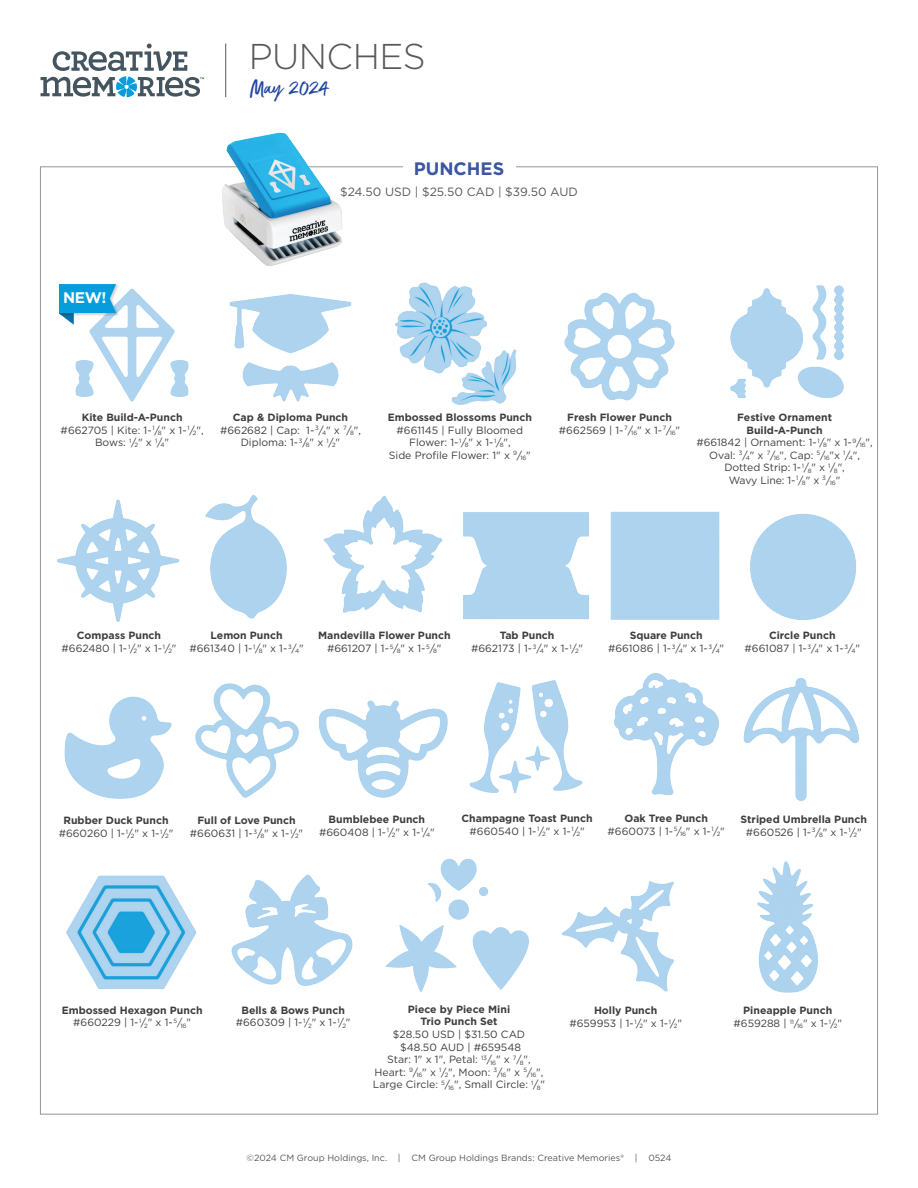
<style>
.page{position:relative;width:918px;height:1188px;background:#fff}
.page>*{position:absolute;margin:0;border:0;box-sizing:border-box;transform-origin:0 0}
.t1{font:300 35.85px "Gotham";letter-spacing:-.015em;color:#57585a}
.t2{font:24px "Better Times";color:#22469d}
.t3{font:700 18px "Gotham";color:#3b54a4}
.t4{font:700 15.3px "Gotham";color:#fff}
.t5{font:12px "Gotham";color:#57585a}
.Paragraph_Style_2{font:10.5px/12.6px "Gotham";color:#3e3e3f;text-align:center}
.Paragraph_Style_2-2{font:700 10.5px/12.6px "Gotham";color:#3e3e3f;text-align:center}
.t6{font:9px "Gotham";color:#57585a}
.s1{font-weight:700}
.s2{font-weight:400}
</style>
<div class="page">
<hr style="left:225px;top:44px;width:1px;height:53px;background:#57585a">
<svg style="left:41px;top:44px;width:163px;height:53px"></svg>
<img style="left:231px;top:874px;width:122px;height:112px">
<img style="left:321px;top:700px;width:127px;height:98px">
<img style="left:614px;top:673px;width:105px;height:123px">
<img style="left:66px;top:875px;width:131px;height:114px">
<img style="left:195px;top:132px;width:169px;height:134px">
<img style="left:743px;top:663px;width:135px;height:158px">
<img style="left:64px;top:696px;width:108px;height:103px">
<img style="left:469px;top:680px;width:114px;height:113px">
<img style="left:195px;top:683px;width:126px;height:115px">
<img style="left:750px;top:514px;width:106px;height:106px">
<img style="left:324px;top:495px;width:119px;height:118px">
<img style="left:463px;top:511px;width:257px;height:109px">
<img style="left:562px;top:881px;width:112px;height:111px">
<img style="left:386px;top:858px;width:143px;height:134px">
<img style="left:205px;top:495px;width:82px;height:124px">
<img style="left:57px;top:499px;width:123px;height:123px">
<img style="left:564px;top:293px;width:111px;height:108px">
<img style="left:229px;top:294px;width:123px;height:108px">
<img style="left:75px;top:265px;width:137px;height:137px">
<img style="left:395px;top:282px;width:122px;height:123px">
<img style="left:730px;top:285px;width:114px;height:113px">
<div style="left:59px;top:284px;width:61px;height:32px;background:#231f20;opacity:.2"></div>
<svg style="left:59px;top:284px;width:57px;height:41px"></svg>
<img style="left:757px;top:861px;width:61px;height:132px">
<p class="t1" style="left:249px;top:34px;width:179px">PUNCHES</p>
<p class="t4" style="left:63px;top:288px;width:45px">NEW!</p>
<p class="t2" style="left:250px;top:75px;width:80px">May 2024</p>
<p class="t3" style="left:414px;top:156px;width:92px">PUNCHES</p>
<p class="t5" style="left:340px;top:184px;width:239px">$24.50 USD | $25.50 CAD | $39.50 AUD</p>
<p class="Paragraph_Style_2" style="left:61px;top:411px;width:144px"><span class="s1">Kite Build-A-Punch </span>#662705 | Kite: 1-<sup>1</sup>/<sub>8</sub>" x 1-<sup>1</sup>/<sub>2</sub>",<br>Bows: <sup>1</sup>/<sub>2</sub>" x <sup>1</sup>/<sub>4</sub>"</p>
<p class="Paragraph_Style_2" style="left:220px;top:411px;width:142px"><span class="s1">Cap &amp; Diploma Punch </span>#662682 | Cap: 1-<sup>3</sup>/<sub>4</sub>" x <sup>7</sup>/<sub>8</sub>",<br>Diploma: 1-<sup>3</sup>/<sub>8</sub>" x <sup>1</sup>/<sub>2</sub>"</p>
<p class="Paragraph_Style_2" style="left:696px;top:411px;width:178px"><span class="s1">Festive Ornament<br>Build-A-Punch<br></span>#661842 | Ornament: 1-<sup>1</sup>/<sub>8</sub>" x 1-<sup>9</sup>/<sub>16</sub>",<br>Oval: <sup>3</sup>/<sub>4</sub>" x <sup>7</sup>/<sub>16</sub>", Cap: <sup>5</sup>/<sub>16</sub>"x <sup>1</sup>/<sub>4</sub>",<br>Dotted Strip: 1-<sup>1</sup>/<sub>8</sub>" x <sup>1</sup>/<sub>8</sub>",<br>Wavy Line: 1-<sup>1</sup>/<sub>8</sub>" x <sup>3</sup>/<sub>16</sub>"</p>
<p class="Paragraph_Style_2" style="left:388px;top:411px;width:146px"><span class="s1">Embossed Blossoms Punch </span>#661145 | Fully Bloomed<br>Flower: 1-<sup>1</sup>/<sub>8</sub>" x 1-<sup>1</sup>/<sub>8</sub>",<br>Side Profile Flower: 1" x <sup>9</sup>/<sub>16</sub>"</p>
<p class="Paragraph_Style_2" style="left:559px;top:411px;width:123px"><span class="s1">Fresh Flower Punch </span>#662569 | 1-<sup>7</sup>/<sub>16</sub>" x 1-<sup>7</sup>/<sub>16</sub>"</p>
<p class="Paragraph_Style_2" style="left:62px;top:629px;width:116px"><span class="s1">Compass Punch </span>#662480 | 1-<sup>1</sup>/<sub>2</sub>" x 1-<sup>1</sup>/<sub>2</sub>"</p>
<p class="Paragraph_Style_2" style="left:189px;top:629px;width:116px"><span class="s1">Lemon Punch </span>#661340 | 1-<sup>1</sup>/<sub>8</sub>" x 1-<sup>3</sup>/<sub>4</sub>"</p>
<p class="Paragraph_Style_2" style="left:471px;top:629px;width:114px"><span class="s1">Tab Punch<br></span>#662173 | 1-<sup>3</sup>/<sub>4</sub>" x 1-<sup>1</sup>/<sub>2</sub>"</p>
<p class="Paragraph_Style_2-2" style="left:318px;top:629px;width:134px">Mandevilla Flower Punch <span class="s2">#661207 | 1-</span><sup>5</sup><span class="s2">/</span><sub>8</sub><span class="s2">" x 1-</span><sup>5</sup><span class="s2">/</span><sub>8</sub><span class="s2">"</span></p>
<p class="Paragraph_Style_2" style="left:608px;top:629px;width:118px"><span class="s1">Square Punch </span>#661086 | 1-<sup>3</sup>/<sub>4</sub>" x 1-<sup>3</sup>/<sub>4</sub>"</p>
<p class="Paragraph_Style_2" style="left:745px;top:629px;width:117px"><span class="s1">Circle Punch<br></span>#661087 | 1-<sup>3</sup>/<sub>4</sub>" x 1-<sup>3</sup>/<sub>4</sub>"</p>
<p class="Paragraph_Style_2" style="left:59px;top:814px;width:116px"><span class="s1">Rubber Duck Punch </span>#660260 | 1-<sup>1</sup>/<sub>2</sub>" x 1-<sup>1</sup>/<sub>2</sub>"</p>
<p class="Paragraph_Style_2-2" style="left:462px;top:812px;width:133px">Champagne Toast Punch <span class="s2">#660540 | 1-</span><sup>1</sup><span class="s2">/</span><sub>2</sub><span class="s2">" x 1-</span><sup>1</sup><span class="s2">/</span><sub>2</sub><span class="s2">"</span></p>
<p class="Paragraph_Style_2" style="left:319px;top:813px;width:117px"><span class="s1">Bumblebee Punch </span>#660408 | 1-<sup>1</sup>/<sub>2</sub>" x 1-<sup>1</sup>/<sub>4</sub>"</p>
<p class="Paragraph_Style_2" style="left:608px;top:812px;width:119px"><span class="s1">Oak Tree Punch </span>#660073 | 1-<sup>5</sup>/<sub>16</sub>" x 1-<sup>1</sup>/<sub>2</sub>"</p>
<p class="Paragraph_Style_2-2" style="left:741px;top:813px;width:128px">Striped Umbrella Punch <span class="s2">#660526 | 1-</span><sup>3</sup><span class="s2">/</span><sub>8</sub><span class="s2">" x 1-</span><sup>1</sup><span class="s2">/</span><sub>2</sub><span class="s2">"</span></p>
<p class="Paragraph_Style_2" style="left:190px;top:814px;width:115px"><span class="s1">Full of Love Punch </span>#660631 | 1-<sup>3</sup>/<sub>8</sub>" x 1-<sup>1</sup>/<sub>2</sub>"</p>
<p class="Paragraph_Style_2-2" style="left:62px;top:1004px;width:142px">Embossed Hexagon Punch <span class="s2">#660229 | 1-</span><sup>1</sup><span class="s2">/</span><sub>2</sub><span class="s2">" x 1-</span><sup>5</sup><span class="s2">/</span><sub>16</sub><span class="s2">"</span></p>
<p class="Paragraph_Style_2" style="left:236px;top:1003px;width:116px"><span class="s1">Bells &amp; Bows Punch </span>#660309 | 1-<sup>1</sup>/<sub>2</sub>" x 1-<sup>1</sup>/<sub>2</sub>"</p>
<p class="Paragraph_Style_2" style="left:373px;top:1003px;width:174px"><span class="s1">Piece by Piece Mini<br>Trio Punch Set<br></span>$28.50 USD | $31.50 CAD<br>$48.50 AUD | #659548<br>Star: 1" x 1", Petal: <sup>13</sup>/<sub>16</sub>" x <sup>7</sup>/<sub>8</sub>",<br>Heart: <sup>9</sup>/<sub>16</sub>" x <sup>1</sup>/<sub>2</sub>", Moon: <sup>3</sup>/<sub>16</sub>" x <sup>5</sup>/<sub>16</sub>",<br>Large Circle: <sup>5</sup>/<sub>16</sub>", Small Circle: <sup>1</sup>/<sub>8</sub>"</p>
<p class="Paragraph_Style_2" style="left:569px;top:1004px;width:114px"><span class="s1">Holly Punch </span>#659953 | 1-<sup>1</sup>/<sub>2</sub>" x 1-<sup>1</sup>/<sub>2</sub>"</p>
<p class="Paragraph_Style_2" style="left:734px;top:1004px;width:110px"><span class="s1">Pineapple Punch </span>#659288 | <sup>11</sup>/<sub>16</sub>" x 1-<sup>1</sup>/<sub>2</sub>"</p>
<p class="t6" style="left:247px;top:1152px;width:426px">©2024 CM Group Holdings, Inc. | CM Group Holdings Brands: Creative Memories® | 0524</p>
</div>
